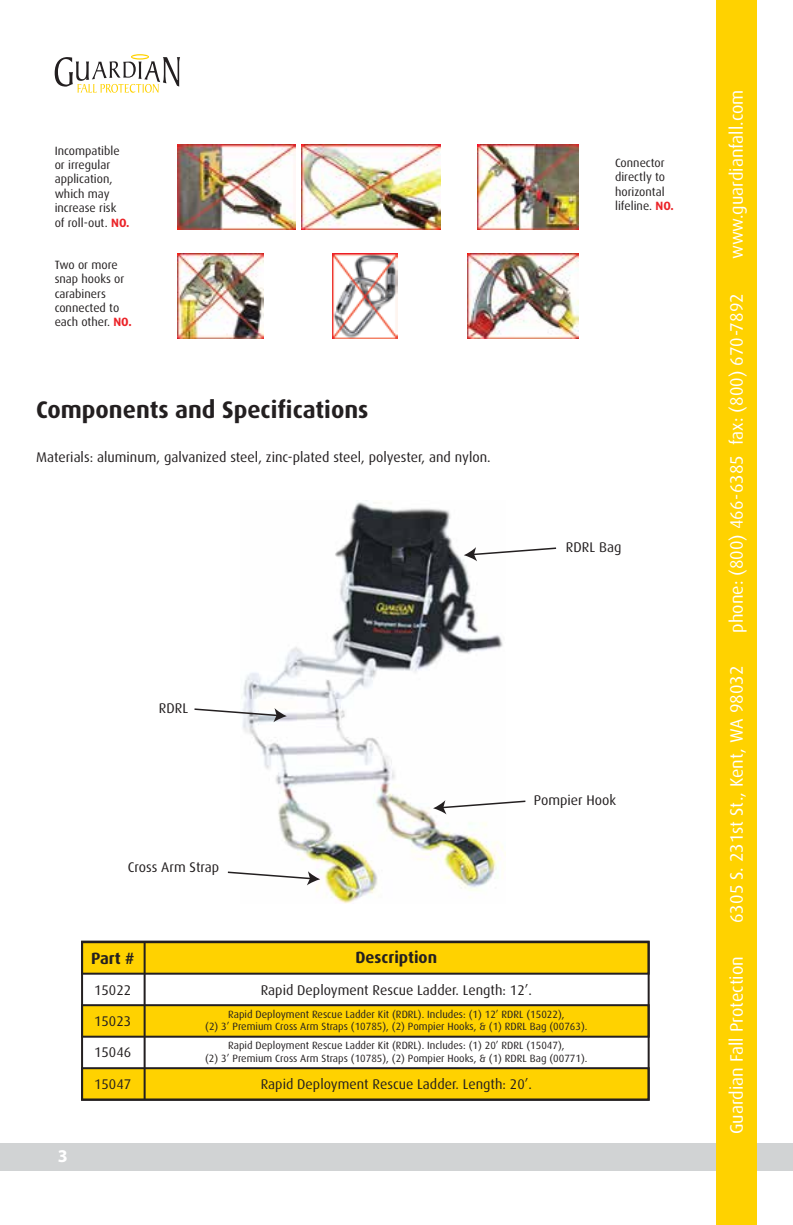
<style>
.page{position:relative;width:793px;height:1225px;background:#fff}
.page>*{position:absolute;margin:0;border:0;box-sizing:border-box;transform-origin:0 0}
.t1{font:700 24px "Dax";color:#231f20}
.t2{font:18px "Dax";color:#fff}
.t3{font:700 18px "Myriad Pro";color:#fff}
.t4{font:700 16.4px "Dax";color:#231f20}
.t5{font:14px "Dax";color:#231f20}
.t6{font:12px/14.4px "Dax";color:#231f20}
.t7{font:10.4px/12.6px "Dax";color:#231f20;text-align:center}
.s1{font-weight:700;color:#eb2429}
</style>
<div class="page">
<div style="left:0;top:1143px;width:792px;height:27px;background:#d1d3d4"></div>
<div style="left:715px;top:0;width:41px;height:1224px;background:#ffd200"></div>
<svg style="left:55px;top:54px;width:125px;height:39px"></svg>
<img style="left:178px;top:254px;width:85px;height:85px">
<img style="left:332px;top:254px;width:65px;height:85px">
<img style="left:467px;top:254px;width:111px;height:84px">
<img style="left:177px;top:144px;width:118px;height:85px">
<img style="left:301px;top:144px;width:139px;height:85px">
<img style="left:477px;top:144px;width:101px;height:85px">
<div style="left:81px;top:1066px;width:568px;height:34px;background:#ffd200;border:2px solid #231f20"></div>
<div style="left:81px;top:1003px;width:568px;height:34px;background:#ffd200;border:2px solid #231f20"></div>
<div style="left:81px;top:940px;width:568px;height:34px;background:#ffd200;border:2px solid #231f20"></div>
<div style="left:81px;top:940px;width:568px;height:160px;border:2px solid #231f20"></div>
<hr style="left:143px;top:941px;width:2px;height:158px;background:#231f20">
<img style="left:242px;top:500px;width:261px;height:403px">
<svg style="left:463px;top:546px;width:94px;height:15px"></svg>
<svg style="left:433px;top:799px;width:93px;height:15px"></svg>
<svg style="left:227px;top:870px;width:93px;height:15px"></svg>
<svg style="left:194px;top:707px;width:92px;height:15px"></svg>
<p class="t6" style="left:55px;top:143px;width:76px">Incompatible or irregular application, which may increase risk<br>of roll-out. <span class="s1">NO.</span></p>
<p class="t6" style="left:55px;top:257px;width:79px">Two or more snap hooks or carabiners connected to each other. <span class="s1">NO.</span></p>
<h1 class="t1" style="left:36px;top:395px;width:334px">Components and Specifications</h1>
<h3 class="t5" style="left:36px;top:449px;width:456px">Materials: aluminum, galvanized steel, zinc-plated steel, polyester, and nylon.</h3>
<p class="t6" style="left:614px;top:156px;width:60px">Connector directly to horizontal lifeline. <span class="s1">NO.</span></p>
<h3 class="t5" style="left:565px;top:539px;width:57px">RDRL Bag</h3>
<h3 class="t5" style="left:159px;top:699px;width:31px">RDRL</h3>
<h3 class="t5" style="left:128px;top:859px;width:93px">Cross Arm Strap</h3>
<h3 class="t5" style="left:533px;top:792px;width:84px">Pompier Hook</h3>
<h3 class="t4" style="left:91px;top:949px;width:45px">Part #</h3>
<h3 class="t4" style="left:355px;top:947px;width:83px">Description</h3>
<h3 class="t5" style="left:94px;top:981px;width:38px">15022</h3>
<h3 class="t5" style="left:94px;top:1012px;width:38px">15023</h3>
<h3 class="t5" style="left:260px;top:981px;width:272px">Rapid Deployment Rescue Ladder. Length: 12’.</h3>
<p class="t7" style="left:205px;top:1007px;width:383px">Rapid Deployment Rescue Ladder Kit (RDRL). Includes: (1) 12’ RDRL (15022),<br>(2) 3’ Premium Cross Arm Straps (10785), (2) Pompier Hooks, &amp; (1) RDRL Bag (00763).</p>
<h2 class="t3" style="left:58px;top:1144px;width:11px">3</h2>
<p class="t7" style="left:205px;top:1039px;width:383px">Rapid Deployment Rescue Ladder Kit (RDRL). Includes: (1) 20’ RDRL (15047),<br>(2) 3’ Premium Cross Arm Straps (10785), (2) Pompier Hooks, &amp; (1) RDRL Bag (00771).</p>
<h3 class="t5" style="left:94px;top:1044px;width:38px">15046</h3>
<h3 class="t5" style="left:94px;top:1075px;width:38px">15047</h3>
<h3 class="t5" style="left:260px;top:1075px;width:272px">Rapid Deployment Rescue Ladder. Length: 20’.</h3>
<h2 class="t2" style="left:726px;top:259px;width:171px;rotate:-90deg">www.guardianfall.com</h2>
<h2 class="t2" style="left:726px;top:632px;width:341px;rotate:-90deg">phone: (800) 466-6385 fax: (800) 670-7892</h2>
<h2 class="t2" style="left:726px;top:922px;width:258px;rotate:-90deg">6305 S. 231st St., Kent, WA 98032</h2>
<h2 class="t2" style="left:726px;top:1134px;width:179px;rotate:-90deg">Guardian Fall Protection</h2>
</div>
